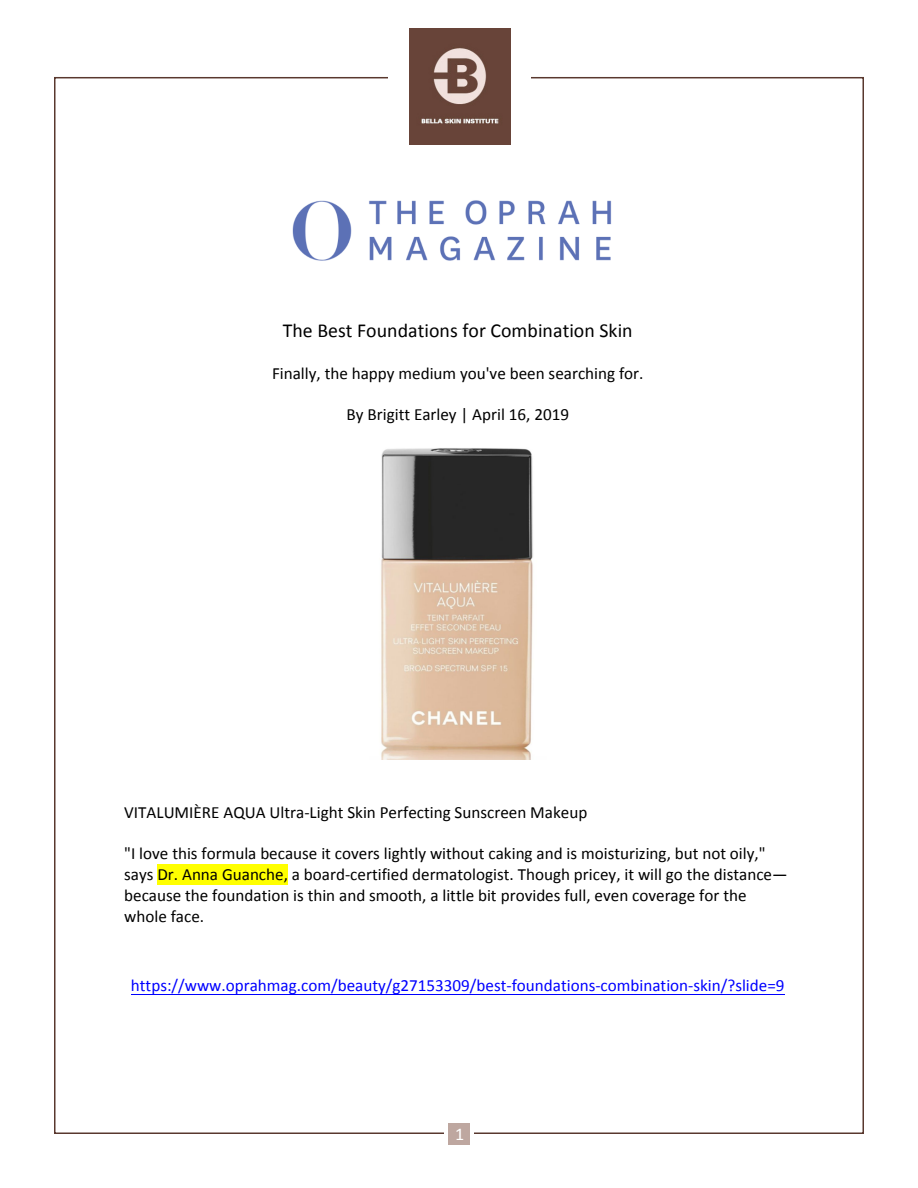
<style>
.page{position:relative;width:918px;height:1188px;background:#fff}
.page>*{position:absolute;margin:0;border:0;box-sizing:border-box;transform-origin:0 0}
.t1{font:19.8px "Calibri";letter-spacing:.005em;color:#000}
.t2{font:18px "Calibri";color:#fff}
.t3{font:17.1px/20.9px "Calibri";color:#000}
.t4{font:17.1px "Calibri";color:#00f}
</style>
<div class="page">
<div style="left:448px;top:1123px;width:22px;height:22px;background:#bea7a0"></div>
<div style="left:157px;top:864px;width:131px;height:21px;background:#ff0"></div>
<hr style="left:131px;top:994px;width:654px;height:1px;background:#00f">
<img style="left:292px;top:200px;width:320px;height:61px">
<img style="left:381px;top:448px;width:152px;height:311px">
<img style="left:409px;top:29px;width:101px;height:116px">
<p class="t1" style="left:283px;top:317px;width:351px">The Best Foundations for Combination Skin</p>
<p class="t3" style="left:272px;top:363px;width:373px">Finally, the happy medium you've been searching for.</p>
<p class="t3" style="left:347px;top:404px;width:224px">By Brigitt Earley | April 16, 2019</p>
<p class="t3" style="left:124px;top:802px;width:465px">VITALUMIÈRE AQUA Ultra-Light Skin Perfecting Sunscreen Makeup</p>
<p class="t3" style="left:124px;top:843px;width:665px">"I love this formula because it covers lightly without caking and is moisturizing, but not oily," says Dr. Anna Guanche, a board-certified dermatologist. Though pricey, it will go the distance— because the foundation is thin and smooth, a little bit provides full, even coverage for the whole face.</p>
<p class="t4" style="left:131px;top:975px;width:655px">https://www.oprahmag.com/beauty/g27153309/best-foundations-combination-skin/?slide=9</p>
<p class="t2" style="left:455px;top:1123px;width:11px">1</p>
</div>
